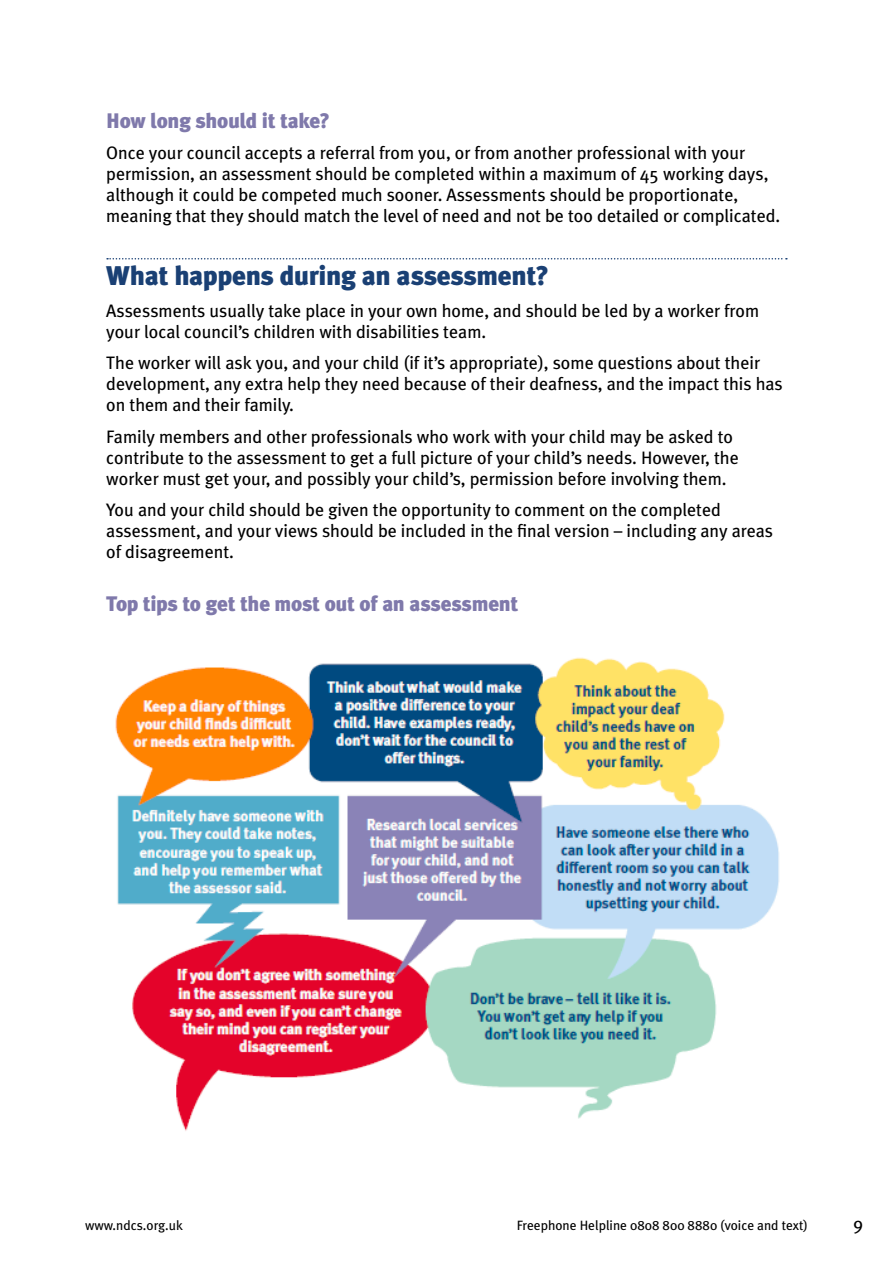
<style>
.page{position:relative;width:893px;height:1263px;background:#fff}
.page>*{position:absolute;margin:0;border:0;box-sizing:border-box;transform-origin:0 0}
.t1{font:900 27px "Meta Plus";letter-spacing:-.01em;color:#1a4074}
.t2{font:900 21px "Meta Plus";letter-spacing:-.015em;color:#7f79ab}
.t3{font:18px/21px "Meta Plus";color:#000}
.t4{font:13.5px "Meta Plus";color:#000}
</style>
<div class="page">
<svg style="left:107px;top:258px;width:680px;height:1px"></svg>
<img style="left:115px;top:657px;width:664px;height:474px">
<p class="t2" style="left:106px;top:108px;width:225px">How long should it take?</p>
<p class="t3" style="left:106px;top:142px;width:676px">Once your council accepts a referral from you, or from another professional with your permission, an assessment should be completed within a maximum of 45 working days, although it could be competed much sooner. Assessments should be proportionate, meaning that they should match the level of need and not be too detailed or complicated.</p>
<h1 class="t1" style="left:106px;top:260px;width:444px">What happens during an assessment?</h1>
<p class="t3" style="left:106px;top:300px;width:654px">Assessments usually take place in your own home, and should be led by a worker from your local council’s children with disabilities team.</p>
<p class="t3" style="left:106px;top:352px;width:678px">The worker will ask you, and your child (if it’s appropriate), some questions about their development, any extra help they need because of their deafness, and the impact this has on them and their family.</p>
<p class="t3" style="left:106px;top:426px;width:634px">Family members and other professionals who work with your child may be asked to contribute to the assessment to get a full picture of your child’s needs. However, the worker must get your, and possibly your child’s, permission before involving them.</p>
<p class="t3" style="left:106px;top:499px;width:668px">You and your child should be given the opportunity to comment on the completed assessment, and your views should be included in the final version – including any areas of disagreement.</p>
<p class="t2" style="left:106px;top:591px;width:414px">Top tips to get the most out of an assessment</p>
<p class="t4" style="left:85px;top:1217px;width:99px">www.ndcs.org.uk</p>
<p class="t4" style="left:517px;top:1217px;width:293px">Freephone Helpline 0808 800 8880 (voice and text)</p>
<p class="t3" style="left:853px;top:1213px;width:11px">9</p>
</div>
